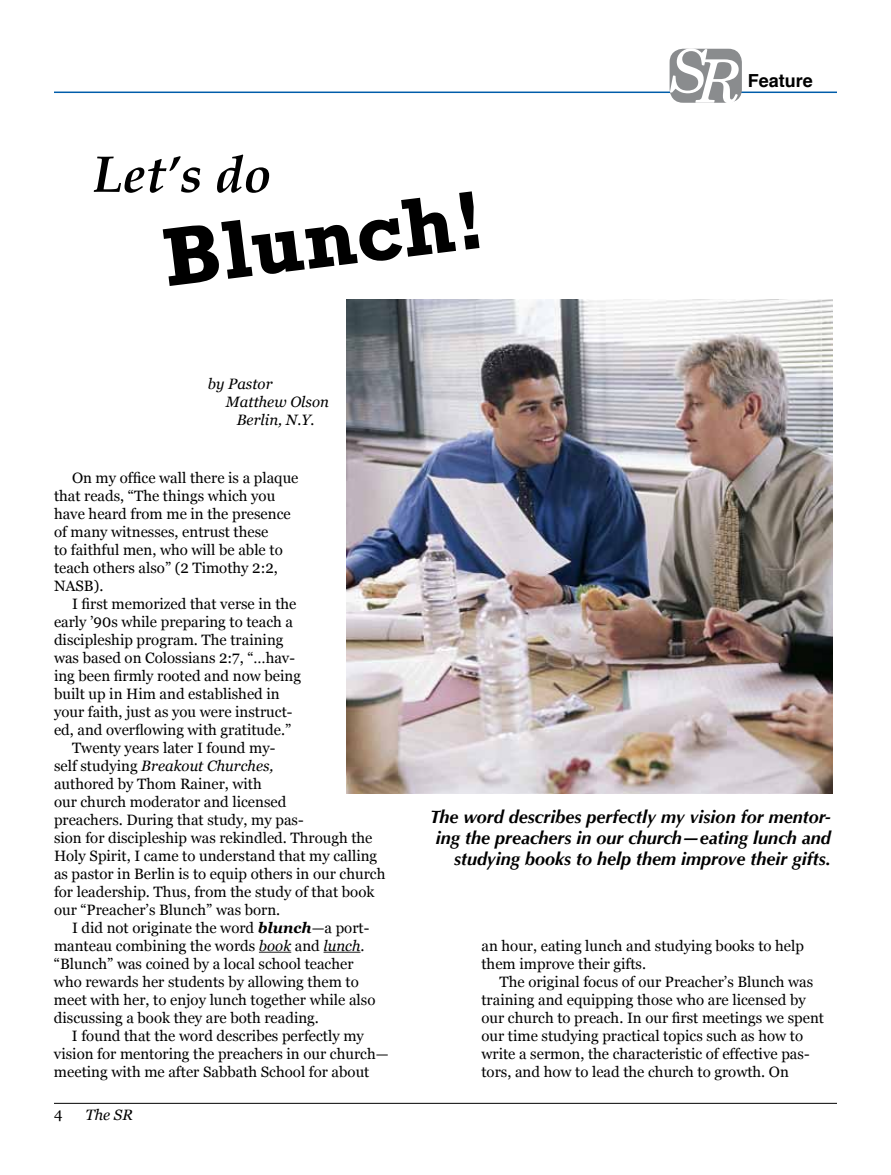
<style>
.page{position:relative;width:891px;height:1175px;background:#fff}
.page>*{position:absolute;margin:0;border:0;box-sizing:border-box;transform-origin:0 0}
.t1{font:700 84px "Rockwell";color:#000}
.t2{font:italic 60px "New Century Schlbk";color:#fff}
.t3{font:italic 700 51px "Palatino Linotype";color:#000}
.t4{font:italic 700 18px/21px "Optima";color:#000;text-align:right}
.t5{font:700 18px "Helvetica";color:#000}
.t6{font:15px/18px "Georgia";color:#000}
.t7{font:italic 15px "Georgia";color:#000}
.s1{font-style:normal}
.s2{font-weight:700;font-style:italic}
.s3{font-style:italic}
</style>
<div class="page">
<hr style="left:54px;top:1102px;width:783px;height:1px;background:#000">
<hr style="left:54px;top:92px;width:783px;height:1px;background:#005daa">
<div style="left:670px;top:49px;width:72px;height:54px;background:#8a8c8e;border-radius:14px"></div>
<hr style="left:259px;top:951px;width:32px;height:1px;background:#222">
<hr style="left:324px;top:951px;width:37px;height:1px;background:#222">
<img style="left:346px;top:299px;width:486px;height:494px">
<h3 class="t3" style="left:92px;top:138px;width:181px">Let’s do</h3>
<h1 class="t1" style="left:157px;top:208px;width:324px;rotate:-7deg">Blunch!</h1>
<p class="t7" style="left:208px;top:375px;width:66px">by Pastor</p>
<p class="t7" style="left:226px;top:393px;width:104px">Matthew Olson</p>
<p class="t7" style="left:237px;top:411px;width:79px">Berlin, N.Y.</p>
<h2 class="t2" style="left:668px;top:40px;width:73px">SR</h2>
<p class="t5" style="left:748px;top:66px;width:67px">Feature</p>
<p class="t6" style="left:54px;top:468px;width:246px;text-indent:18px">On my office wall there is a plaque that reads, “The things which you have heard from me in the presence of many witnesses, entrust these<br>to faithful men, who will be able to teach others also” (2 Timothy 2:2,<br>NASB).</p>
<p class="t6" style="left:72px;top:594px;width:226px">I first memorized that verse in the</p>
<p class="t6" style="left:54px;top:612px;width:241px">early ’90s while preparing to teach a</p>
<p class="t6" style="left:54px;top:630px;width:231px">discipleship program. The training</p>
<p class="t6" style="left:54px;top:648px;width:243px">was based on Colossians 2:7, “…hav-</p>
<p class="t6" style="left:54px;top:666px;width:249px">ing been firmly rooted and now being</p>
<p class="t6" style="left:54px;top:684px;width:227px">built up in Him and established in</p>
<p class="t6" style="left:54px;top:702px;width:240px">your faith, just as you were instruct-</p>
<p class="t6" style="left:54px;top:720px;width:239px">ed, and overflowing with gratitude.”</p>
<p class="t6" style="left:72px;top:738px;width:205px">Twenty years later I found my-</p>
<p class="t7" style="left:54px;top:757px;width:221px"><span class="s1">self studying</span> Breakout Churches,</p>
<p class="t6" style="left:54px;top:774px;width:209px">authored by Thom Rainer, with</p>
<p class="t6" style="left:54px;top:792px;width:234px">our church moderator and licensed</p>
<p class="t6" style="left:54px;top:810px;width:251px">preachers. During that study, my pas-</p>
<p class="t6" style="left:54px;top:828px;width:320px">sion for discipleship was rekindled. Through the</p>
<p class="t6" style="left:54px;top:846px;width:325px">Holy Spirit, I came to understand that my calling</p>
<p class="t6" style="left:54px;top:864px;width:333px">as pastor in Berlin is to equip others in our church</p>
<p class="t6" style="left:54px;top:882px;width:322px">for leadership. Thus, from the study of that book</p>
<p class="t6" style="left:54px;top:900px;width:228px">our “Preacher’s Blunch” was born.</p>
<p class="t6" style="left:72px;top:918px;width:299px">I did not originate the word <span class="s2">blunch</span>—a port-</p>
<p class="t6" style="left:54px;top:936px;width:312px">manteau combining the words <span class="s3">book</span> and <span class="s3">lunch</span>.</p>
<p class="t6" style="left:54px;top:954px;width:301px">“Blunch” was coined by a local school teacher</p>
<p class="t6" style="left:54px;top:972px;width:306px">who rewards her students by allowing them to</p>
<p class="t6" style="left:54px;top:990px;width:323px">meet with her, to enjoy lunch together while also</p>
<p class="t6" style="left:54px;top:1008px;width:267px">discussing a book they are both reading.</p>
<p class="t6" style="left:72px;top:1026px;width:294px">I found that the word describes perfectly my</p>
<p class="t6" style="left:54px;top:1044px;width:336px">vision for mentoring the preachers in our church—</p>
<p class="t6" style="left:54px;top:1062px;width:317px">meeting with me after Sabbath School for about</p>
<p class="t6" style="left:54px;top:1106px;width:10px">4</p>
<p class="t7" style="left:86px;top:1106px;width:49px">The SR</p>
<p class="t4" style="left:430px;top:807px;width:402px">The word describes perfectly my vision for mentor&shy;ing the preachers in our church—eating lunch and studying books to help them improve their gifts.</p>
<p class="t6" style="left:481px;top:936px;width:324px">an hour, eating lunch and studying books to help them improve their gifts.</p>
<p class="t6" style="left:481px;top:972px;width:344px;text-indent:18px">The original focus of our Preacher’s Blunch was training and equipping those who are licensed by our church to preach. In our first meetings we spent our time studying practical topics such as how to write a sermon, the characteristic of effective pas&shy;tors, and how to lead the church to growth. On</p>
</div>
